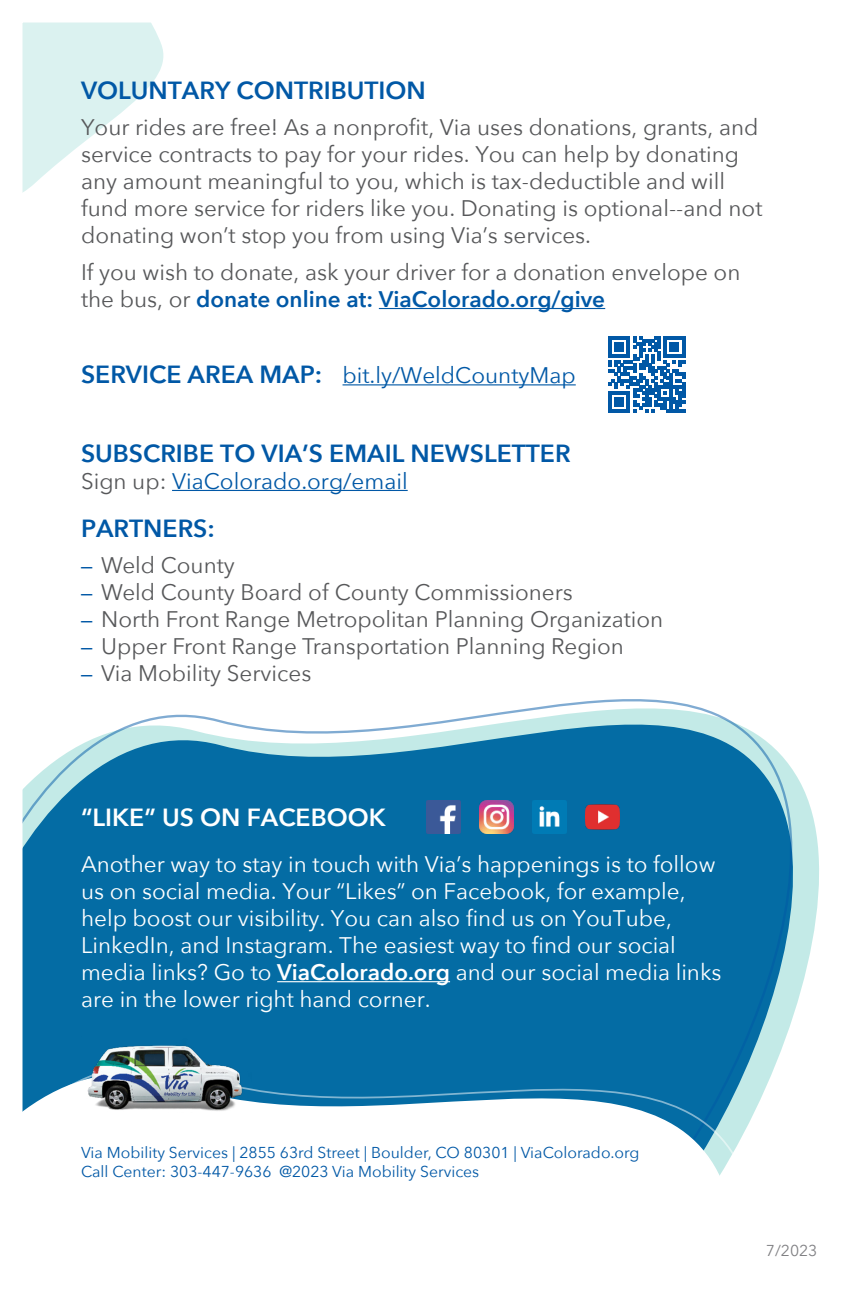
<style>
.page{position:relative;width:851px;height:1296px;background:#fff}
.page>*{position:absolute;margin:0;border:0;box-sizing:border-box;transform-origin:0 0}
._11pt_B-Caps-Bold{font:600 24.75px "Avenir Next";color:#0158a6}
._11pt_W-Caps-Bold{font:600 24.75px "Avenir Next";color:#fff}
._10pt_G-Body{font:22.5px/27px "Avenir Next";color:#57585a}
._10pt_W-Body{font:22.5px/27px "Avenir Next";color:#fff}
._10pt_G-Body-2{font:22.5px "Avenir Next";color:#0158a6}
._10pt_T-Body{font:22.5px "Avenir Next";color:#0158a6}
.Z-Blue_Footer{font:15.75px "Avenir Next";color:#0158a6}
.Z-Footer_9pt{font:15.75px "Avenir Next";color:#808083}
.s1{font-weight:600;color:#0158a6}
.s2{color:#57585a}
.s3{font-family:"Avenir";color:#0158a6}
.s4{font-weight:600}
</style>
<div class="page">
<svg style="left:23px;top:699px;width:796px;height:303px;background:#3288b4"></svg>
<svg style="left:23px;top:1002px;width:775px;height:174px"></svg>
<svg style="left:23px;top:23px;width:141px;height:169px"></svg>
<img style="left:81px;top:1036px;width:171px;height:76px">
<hr style="left:172px;top:490px;width:235px;height:1px;background:#0158a6">
<hr style="left:277px;top:981px;width:173px;height:1px;background:#fff">
<img style="left:426px;top:800px;width:34px;height:34px">
<img style="left:479px;top:800px;width:34px;height:34px">
<img style="left:532px;top:800px;width:34px;height:34px">
<img style="left:586px;top:800px;width:33px;height:34px">
<hr style="left:379px;top:308px;width:226px;height:1px;background:#0158a6">
<hr style="left:342px;top:384px;width:233px;height:1px;background:#0158a6">
<svg style="left:608px;top:336px;width:77px;height:77px"></svg>
<p class="_11pt_B-Caps-Bold" style="left:81px;top:69px;width:346px">VOLUNTARY CONTRIBUTION</p>
<p class="_10pt_G-Body" style="left:81px;top:112px;width:683px">Your rides are free! As a nonprofit, Via uses donations, grants, and service contracts to pay for your rides. You can help by donating any amount meaningful to you, which is tax-deductible and will fund more service for riders like you. Donating is optional--and not donating won’t stop you from using Via’s services.</p>
<p class="_10pt_G-Body" style="left:81px;top:258px;width:661px">If you wish to donate, ask your driver for a donation envelope on the bus, or <span class="s1">donate online at: ViaColorado.org/give</span></p>
<p class="_11pt_B-Caps-Bold" style="left:81px;top:353px;width:243px">SERVICE AREA MAP:</p>
<p class="_10pt_T-Body" style="left:342px;top:356px;width:235px">bit.ly/WeldCountyMap</p>
<p class="_11pt_B-Caps-Bold" style="left:81px;top:432px;width:491px">SUBSCRIBE TO VIA’S EMAIL NEWSLETTER</p>
<p class="_10pt_G-Body-2" style="left:81px;top:462px;width:328px"><span class="s2">Sign up:</span> ViaColorado.org/email</p>
<p class="_11pt_B-Caps-Bold" style="left:81px;top:507px;width:135px">PARTNERS:</p>
<p class="_10pt_G-Body" style="left:81px;top:551px;width:155px"><span class="s3">–</span> Weld County</p>
<p class="_10pt_G-Body" style="left:81px;top:578px;width:493px"><span class="s3">–</span> Weld County Board of County Commissioners</p>
<p class="_10pt_G-Body" style="left:81px;top:605px;width:583px"><span class="s3">–</span> North Front Range Metropolitan Planning Organization</p>
<p class="_10pt_G-Body" style="left:81px;top:632px;width:544px"><span class="s3">–</span> Upper Front Range Transportation Planning Region</p>
<p class="_10pt_G-Body" style="left:81px;top:659px;width:232px"><span class="s3">–</span> Via Mobility Services</p>
<p class="_11pt_W-Caps-Bold" style="left:81px;top:796px;width:306px">“LIKE” US ON FACEBOOK</p>
<p class="_10pt_W-Body" style="left:81px;top:850px;width:642px">Another way to stay in touch with Via’s happenings is to follow us on social media. Your “Likes” on Facebook, for example, help boost our visibility. You can also find us on YouTube, LinkedIn, and Instagram. The easiest way to find our social media links? Go to <span class="s4">ViaColorado.org</span> and our social media links are in the lower right hand corner.</p>
<p class="Z-Blue_Footer" style="left:81px;top:1139px;width:560px">Via Mobility Services | 2855 63rd Street | Boulder, CO 80301 | ViaColorado.org</p>
<p class="Z-Blue_Footer" style="left:81px;top:1158px;width:400px">Call Center: 303-447-9636 @2023 Via Mobility Services</p>
<p class="Z-Footer_9pt" style="left:765px;top:1237px;width:53px">7/2023</p>
</div>
